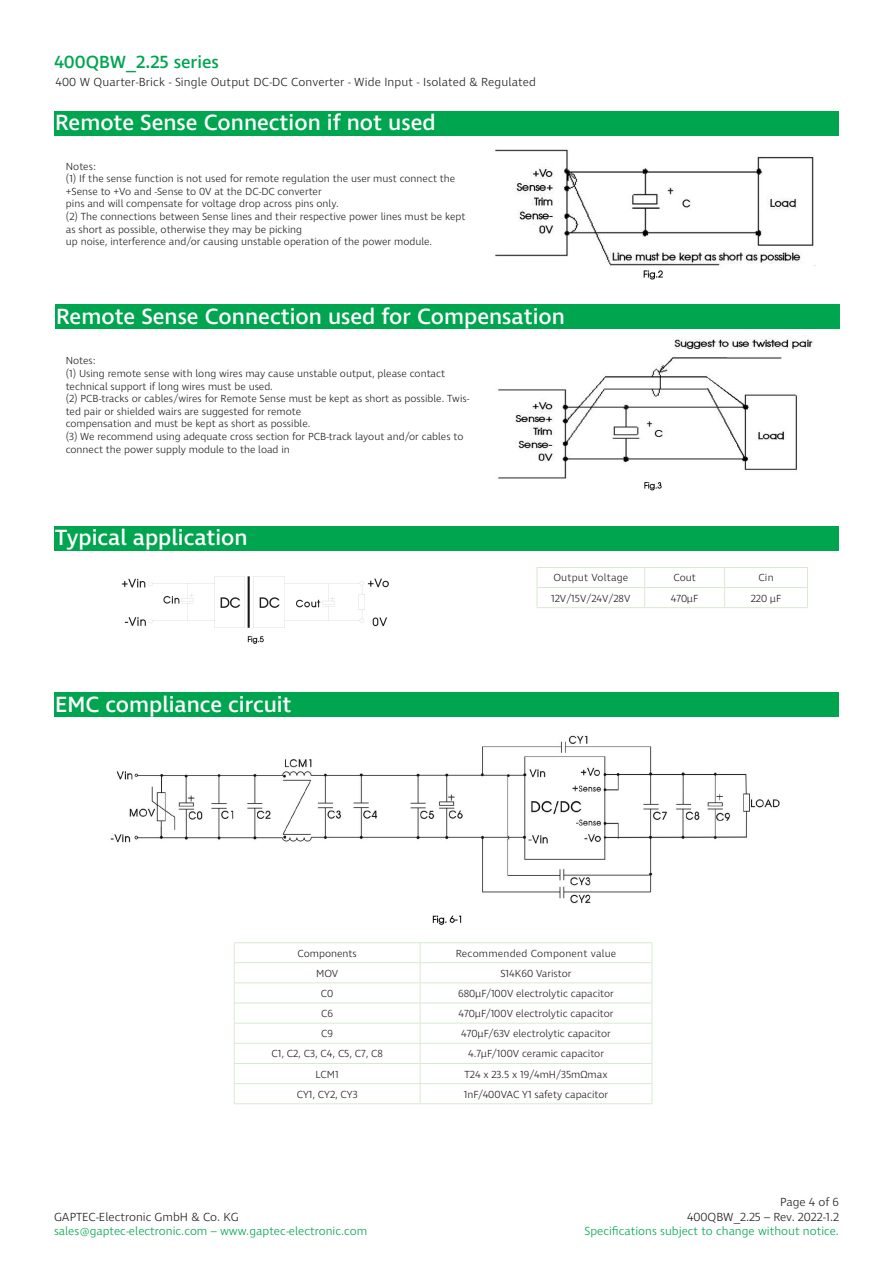
<style>
.page{position:relative;width:893px;height:1263px;background:#fff}
.page>*{position:absolute;margin:0;border:0;box-sizing:border-box;transform-origin:0 0}
.t1{font:500 22.5px "Ingra";color:#fff}
.t2{font:500 18px "Ingra";color:#00a54f}
.t3{font:300 12px/14.4px "Ingra";letter-spacing:.01em;color:#231f20;text-align:right}
.t4{font:300 12px "Ingra";color:#00a54f}
.t5{font:300 10.5px/12.6px "Ingra";color:#231f20}
.t6{font:300 10.5px "Ingra";letter-spacing:.02em;color:#231f20}
</style>
<div class="page">
<div style="left:54px;top:111px;width:785px;height:25px;background:#00a54f"></div>
<div style="left:54px;top:526px;width:785px;height:25px;background:#00a54f"></div>
<hr style="left:537px;top:567px;width:108px;height:1px;background:#d8e9d2">
<hr style="left:645px;top:567px;width:80px;height:1px;background:#d8e9d2">
<hr style="left:725px;top:567px;width:83px;height:1px;background:#d8e9d2">
<svg style="left:537px;top:568px;width:271px;height:40px"></svg>
<hr style="left:537px;top:587px;width:108px;height:1px;background:#d8e9d2">
<hr style="left:645px;top:587px;width:80px;height:1px;background:#d8e9d2">
<hr style="left:725px;top:587px;width:83px;height:1px;background:#d8e9d2">
<img style="left:495px;top:149px;width:321px;height:131px">
<img style="left:498px;top:339px;width:315px;height:152px">
<div style="left:55px;top:304px;width:785px;height:25px;background:#00a54f"></div>
<img style="left:121px;top:576px;width:268px;height:68px">
<div style="left:54px;top:692px;width:785px;height:25px;background:#00a54f"></div>
<img style="left:110px;top:735px;width:670px;height:190px">
<hr style="left:234px;top:1103px;width:186px;height:1px;background:#d8e9d2">
<hr style="left:420px;top:1103px;width:232px;height:1px;background:#d8e9d2">
<hr style="left:234px;top:942px;width:186px;height:1px;background:#d8e9d2">
<hr style="left:420px;top:942px;width:232px;height:1px;background:#d8e9d2">
<svg style="left:234px;top:943px;width:419px;height:160px"></svg>
<hr style="left:234px;top:962px;width:186px;height:1px;background:#d8e9d2">
<hr style="left:420px;top:962px;width:232px;height:1px;background:#d8e9d2">
<h2 class="t2" style="left:54px;top:50px;width:166px">400QBW_2.25 series</h2>
<p class="t3" style="left:55px;top:75px;width:482px">400 W Quarter-Brick - Single Output DC-DC Converter - Wide Input - Isolated &amp; Regulated</p>
<p class="t1" style="left:55px;top:109px;width:382px">Remote Sense Connection if not used</p>
<p class="t5" style="left:66px;top:160px;width:31px">Notes:</p>
<p class="t5" style="left:66px;top:173px;width:391px">(1) If the sense function is not used for remote regulation the user must connect the +Sense to +Vo and -Sense to 0V at the DC-DC converter</p>
<p class="t5" style="left:66px;top:198px;width:274px">pins and will compensate for voltage drop across pins only.</p>
<p class="t5" style="left:66px;top:211px;width:401px">(2) The connections between Sense lines and their respective power lines must be kept as short as possible, otherwise they may be picking</p>
<p class="t5" style="left:66px;top:236px;width:368px">up noise, interference and/or causing unstable operation of the power module.</p>
<p class="t1" style="left:56px;top:302px;width:510px">Remote Sense Connection used for Compensation</p>
<p class="t5" style="left:66px;top:355px;width:31px">Notes:</p>
<p class="t5" style="left:66px;top:368px;width:381px">(1) Using remote sense with long wires may cause unstable output, please contact technical support if long wires must be used.</p>
<p class="t5" style="left:66px;top:393px;width:405px">(2) PCB-tracks or cables/wires for Remote Sense must be kept as short as possible. Twis&shy;ted pair or shielded wairs are suggested for remote</p>
<p class="t5" style="left:66px;top:418px;width:246px">compensation and must be kept as short as possible.</p>
<p class="t5" style="left:66px;top:431px;width:399px">(3) We recommend using adequate cross section for PCB-track layout and/or cables to connect the power supply module to the load in</p>
<p class="t1" style="left:55px;top:524px;width:194px">Typical application</p>
<p class="t1" style="left:55px;top:690px;width:238px">EMC compliance circuit</p>
<p class="t6" style="left:553px;top:571px;width:76px">Output Voltage</p>
<p class="t5" style="left:673px;top:572px;width:24px">Cout</p>
<p class="t5" style="left:758px;top:572px;width:17px">Cin</p>
<p class="t5" style="left:551px;top:592px;width:81px">12V/15V/24V/28V</p>
<p class="t5" style="left:671px;top:592px;width:29px">470μF</p>
<p class="t5" style="left:751px;top:592px;width:32px">220 μF</p>
<p class="t5" style="left:297px;top:947px;width:61px">Components</p>
<p class="t6" style="left:456px;top:947px;width:162px">Recommended Component value</p>
<p class="t5" style="left:316px;top:967px;width:24px">MOV</p>
<p class="t5" style="left:500px;top:967px;width:73px">S14K60 Varistor</p>
<p class="t5" style="left:321px;top:988px;width:14px">C0</p>
<p class="t5" style="left:458px;top:988px;width:157px">680μF/100V electrolytic capacitor</p>
<p class="t5" style="left:321px;top:1008px;width:13px">C6</p>
<p class="t5" style="left:458px;top:1008px;width:157px">470μF/100V electrolytic capacitor</p>
<p class="t5" style="left:321px;top:1028px;width:13px">C9</p>
<p class="t5" style="left:461px;top:1028px;width:151px">470μF/63V electrolytic capacitor</p>
<p class="t5" style="left:271px;top:1048px;width:113px">C1, C2, C3, C4, C5, C7, C8</p>
<p class="t5" style="left:468px;top:1048px;width:138px">4.7μF/100V ceramic capacitor</p>
<p class="t5" style="left:316px;top:1068px;width:25px">LCM1</p>
<p class="t5" style="left:464px;top:1068px;width:145px">T24 x 23.5 x 19/4mH/35mΩmax</p>
<p class="t5" style="left:297px;top:1088px;width:62px">CY1, CY2, CY3</p>
<p class="t5" style="left:464px;top:1088px;width:146px">1nF/400VAC Y1 safety capacitor</p>
<p class="t3" style="left:54px;top:1210px;width:186px">GAPTEC-Electronic GmbH &amp; Co. KG</p>
<p class="t4" style="left:54px;top:1223px;width:315px">sales@gaptec-electronic.com – www.gaptec-electronic.com</p>
<p class="t3" style="left:687px;top:1195px;width:153px">Page 4 of 6<br>400QBW_2.25 – Rev. 2022-1.2</p>
<p class="t4" style="left:585px;top:1223px;width:256px">Specifications subject to change without notice.</p>
</div>
